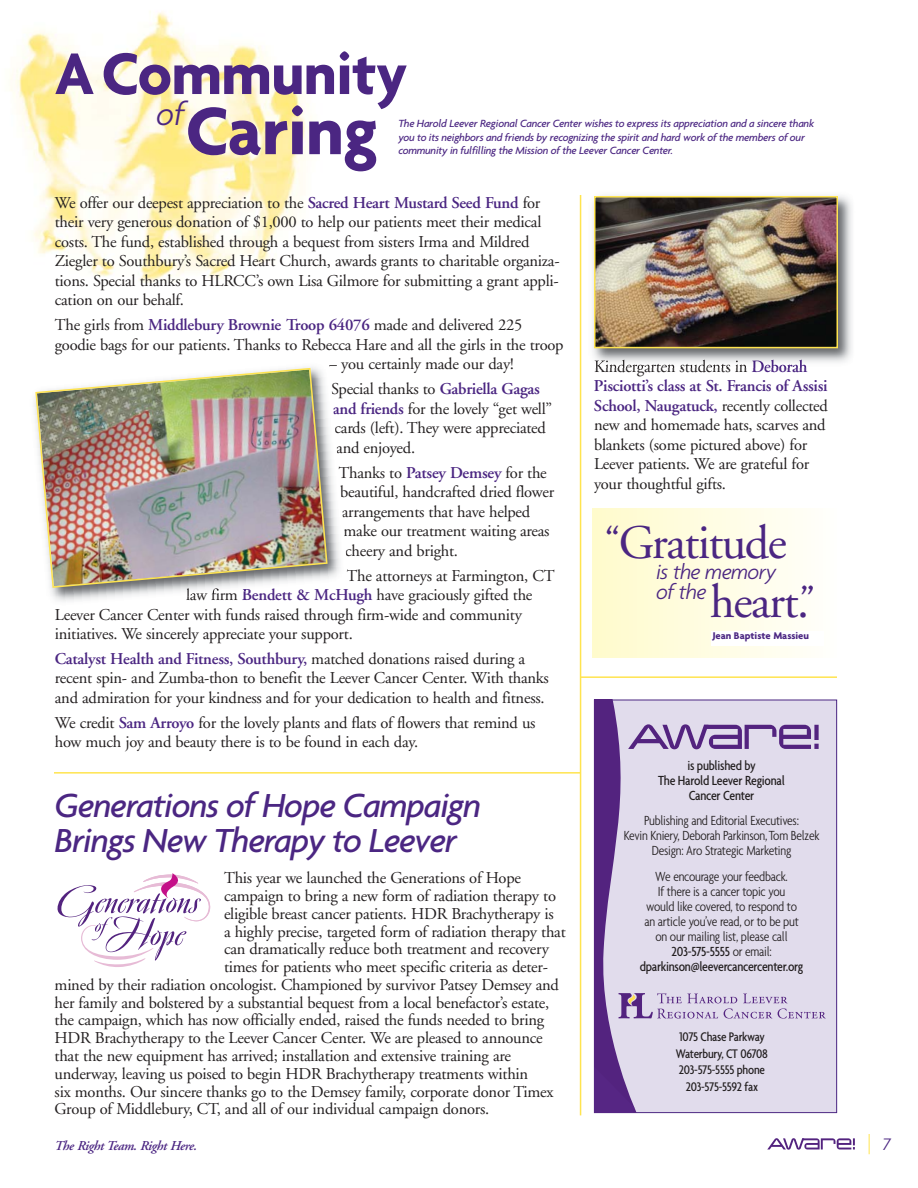
<style>
.page{position:relative;width:918px;height:1188px;background:#fff}
.page>*{position:absolute;margin:0;border:0;box-sizing:border-box;transform-origin:0 0}
.t1{font:700 72px "Agenda";letter-spacing:-.01em;color:#4b2682}
.t2{font:700 63px "Agenda";letter-spacing:-.01em;color:#4b2682}
.t3{font:48px "Adobe Garamond";letter-spacing:-.03em;color:#4b2682}
.t4{font:500 37.05px "Agenda";color:#4b2682}
.t5{font:italic 500 36px/34.5px "Agenda";letter-spacing:-.035em;color:#4b2682}
.t6{font:italic 300 34.2px "Agenda";color:#4b2682}
.t7{font:italic 300 22.5px "Agenda";letter-spacing:-.035em;color:#4b2682}
.t8{font:italic 300 18px "Agenda";color:#4b2682}
.t9{font:16.5px/19.5px "Adobe Garamond";letter-spacing:-.015em;color:#231f20}
.t10{font:300 condensed 14.25px/15px "Agenda";letter-spacing:-.02em;color:#231f20;text-align:center}
.t11{font:500 condensed 14.25px/15px "Agenda";letter-spacing:-.02em;color:#231f20;text-align:center}
.t12{font:500 condensed 13.5px/16.5px "Agenda";letter-spacing:-.02em;color:#231f20;text-align:center}
.t13{font:italic 600 13.5px "Adobe Garamond";letter-spacing:-.025em;color:#4b2682}
.t14{font:italic 500 11.25px/13.5px "Agenda";letter-spacing:-.02em;color:#4b2682}
.t15{font:700 10.5px "Agenda";color:#4b2682}
.s1{font-weight:600;color:#4b2682}
.s2{font-weight:500}
</style>
<div class="page">
<div style="left:593px;top:508px;width:244px;height:149px;background:linear-gradient(to right,#fffbcc,#fffffb)"></div>
<svg style="left:767px;top:1138px;width:88px;height:12px"></svg>
<svg style="left:869px;top:1134px;width:1px;height:20px"></svg>
<hr style="left:580px;top:195px;width:1px;height:920px;background:#ffe44f">
<hr style="left:580px;top:676px;width:257px;height:2px;background:#ffe44f">
<div style="left:595px;top:700px;width:241px;height:412px;background:#e1dcec"></div>
<svg style="left:594px;top:700px;width:232px;height:412px"></svg>
<img style="left:10px;top:11px;width:302px;height:272px">
<div style="left:711px;top:631px;width:113px;height:14px;background:#fff"></div>
<img style="left:592px;top:195px;width:260px;height:173px">
<img style="left:595px;top:360px;width:41px;height:8px">
<img style="left:752px;top:360px;width:55px;height:8px">
<img style="left:597px;top:199px;width:238px;height:146px">
<div style="left:594px;top:196px;width:244px;height:152px;border:2px solid #ffe44f"></div>
<img style="left:34px;top:401px;width:313px;height:201px">
<img style="left:186px;top:589px;width:38px;height:7px">
<img style="left:243px;top:589px;width:38px;height:3px">
<img style="left:35px;top:367px;width:293px;height:222px">
<svg style="left:58px;top:873px;width:152px;height:94px"></svg>
<hr style="left:54px;top:772px;width:526px;height:2px;background:#ffe44f">
<h2 class="t2" style="left:55px;top:49px;width:354px">A Community</h2>
<h1 class="t1" style="left:186px;top:103px;width:194px">Caring</h1>
<h3 class="t6" style="left:156px;top:101px;width:30px">of</h3>
<p class="t14" style="left:398px;top:118px;width:417px">The Harold Leever Regional Cancer Center wishes to express its appreciation and a sincere thank you to its neighbors and friends by recognizing the spirit and hard work of the members of our community in fulfilling the Mission of the Leever Cancer Center.</p>
<p class="t9" style="left:55px;top:194px;width:506px">We offer our deepest appreciation to the <span class="s1">Sacred Heart Mustard Seed Fund</span> for their very generous donation of $1,000 to help our patients meet their medical costs. The fund, established through a bequest from sisters Irma and Mildred Ziegler to Southbury’s Sacred Heart Church, awards grants to charitable organiza&shy;tions. Special thanks to HLRCC’s own Lisa Gilmore for submitting a grant appli&shy;cation on our behalf.</p>
<p class="t9" style="left:55px;top:317px;width:510px">The girls from <span class="s1">Middlebury Brownie Troop 64076</span> made and delivered 225 goodie bags for our patients. Thanks to Rebecca Hare and all the girls in the troop</p>
<p class="t9" style="left:329px;top:353px;width:212px;line-height:24.9px">– you certainly made our day!<br>Special thanks to <span class="s1">Gabriella Gagas</span></p>
<p class="t9" style="left:333px;top:400px;width:221px"><span class="s1">and friends</span> for the lovely “get well” cards (left). They were appreciated and enjoyed.</p>
<p class="t9" style="left:338px;top:464px;width:210px">Thanks to <span class="s1">Patsey Demsey</span> for the</p>
<p class="t9" style="left:340px;top:484px;width:216px">beautiful, handcrafted dried flower</p>
<p class="t9" style="left:342px;top:503px;width:190px">arrangements that have helped</p>
<p class="t9" style="left:344px;top:523px;width:207px">make our treatment waiting areas</p>
<p class="t9" style="left:345px;top:542px;width:114px">cheery and bright.</p>
<p class="t9" style="left:347px;top:567px;width:210px">The attorneys at Farmington, CT</p>
<p class="t9" style="left:186px;top:587px;width:348px">law firm <span class="s1">Bendett &amp; McHugh</span> have graciously gifted the</p>
<p class="t9" style="left:55px;top:606px;width:469px">Leever Cancer Center with funds raised through firm-wide and community</p>
<p class="t9" style="left:55px;top:626px;width:300px">initiatives. We sincerely appreciate your support.</p>
<p class="t9" style="left:55px;top:650px;width:496px"><span class="s1">Catalyst Health and Fitness, Southbury,</span> matched donations raised during a recent spin- and Zumba-thon to benefit the Leever Cancer Center. With thanks and admiration for your kindness and for your dedication to health and fitness.</p>
<p class="t9" style="left:55px;top:714px;width:482px">We credit <span class="s1">Sam Arroyo</span> for the lovely plants and flats of flowers that remind us how much joy and beauty there is to be found in each day.</p>
<h3 class="t5" style="left:55px;top:792px;width:428px">Generations of Hope Campaign<br>Brings New Therapy to Leever</h3>
<p class="t9" style="left:224px;top:870px;width:299px">This year we launched the Generations of Hope</p>
<p class="t9" style="left:224px;top:888px;width:334px">campaign to bring a new form of radiation therapy to</p>
<p class="t9" style="left:224px;top:905px;width:331px">eligible breast cancer patients. HDR Brachytherapy is</p>
<p class="t9" style="left:224px;top:923px;width:343px">a highly precise, targeted form of radiation therapy that</p>
<p class="t9" style="left:224px;top:941px;width:326px">can dramatically reduce both treatment and recovery</p>
<p class="t9" style="left:224px;top:959px;width:326px">times for patients who meet specific criteria as deter-</p>
<p class="t9" style="left:55px;top:976px;width:506px">mined by their radiation oncologist. Championed by survivor Patsey Demsey and</p>
<p class="t9" style="left:55px;top:994px;width:496px">her family and bolstered by a substantial bequest from a local benefactor’s estate,</p>
<p class="t9" style="left:55px;top:1012px;width:491px">the campaign, which has now officially ended, raised the funds needed to bring</p>
<p class="t9" style="left:55px;top:1030px;width:490px">HDR Brachytherapy to the Leever Cancer Center. We are pleased to announce</p>
<p class="t9" style="left:55px;top:1048px;width:458px">that the new equipment has arrived; installation and extensive training are</p>
<p class="t9" style="left:55px;top:1065px;width:475px">underway, leaving us poised to begin HDR Brachytherapy treatments within</p>
<p class="t9" style="left:55px;top:1083px;width:501px">six months. Our sincere thanks go to the Demsey family, corporate donor Timex</p>
<p class="t9" style="left:55px;top:1101px;width:436px">Group of Middlebury, CT, and all of our individual campaign donors.</p>
<p class="t9" style="left:594px;top:358px;width:235px">Kindergarten students in <span class="s1">Deborah Pisciotti’s class at St. Francis of Assisi School, Naugatuck,</span> recently collected new and homemade hats, scarves and blankets (some pictured above) for Leever patients. We are grateful for your thoughtful gifts.</p>
<h3 class="t3" style="left:619px;top:524px;width:170px">Gratitude</h3>
<h3 class="t7" style="left:656px;top:563px;width:122px">is the memory</h3>
<h3 class="t3" style="left:656px;top:582px;width:155px"><sup>of</sup> <sup>the</sup> heart.</h3>
<h3 class="t4" style="left:605px;top:526px;width:15px">“</h3>
<h3 class="t4" style="left:801px;top:586px;width:15px">”</h3>
<p class="t15" style="left:712px;top:632px;width:98px">Jean Baptiste Massieu</p>
<p class="t11" style="left:658px;top:759px;width:128px">is published by<br>The Harold Leever Regional<br>Cancer Center</p>
<p class="t10" style="left:624px;top:814px;width:197px">Publishing and Editorial Executives:<br>Kevin Kniery, Deborah Parkinson,Tom Belzek<br>Design: Aro Strategic Marketing</p>
<p class="t10" style="left:640px;top:870px;width:165px">We encourage your feedback.<br>If there is a cancer topic you<br>would like covered, to respond to an article you’ve read, or to be put on our mailing list, please call<br><span class="s2">203-575-5555</span> or email: <span class="s2">dparkinson@leevercancercenter.org</span></p>
<p class="t12" style="left:676px;top:1030px;width:94px">1075 Chase Parkway<br>Waterbury, CT 06708<br>203-575-5555 phone<br>203-575-5592 fax</p>
<p class="t13" style="left:54px;top:1140px;width:144px">The Right Team. Right Here.</p>
<p class="t8" style="left:882px;top:1137px;width:9px">7</p>
</div>
